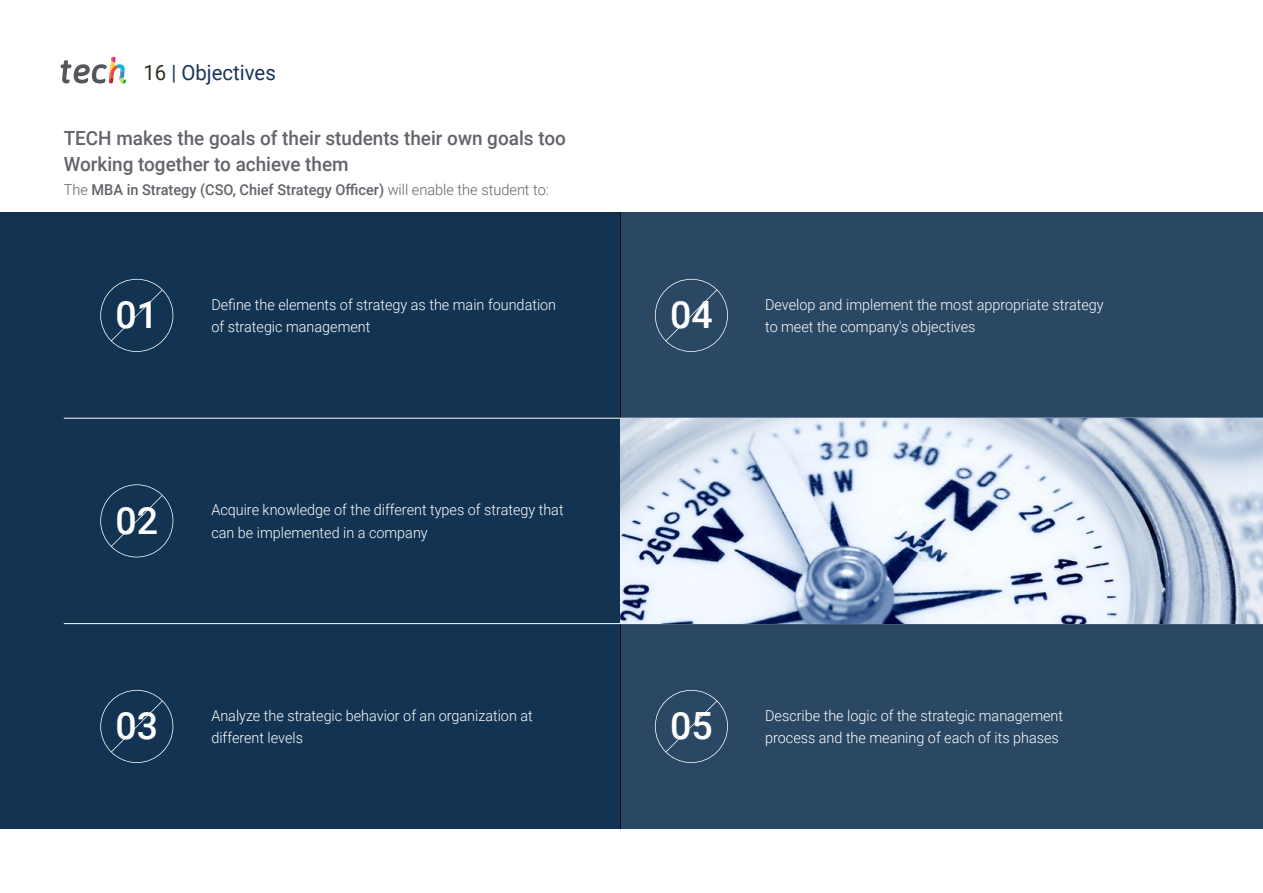
<style>
.page{position:relative;width:1263px;height:893px;background:#fff}
.page>*{position:absolute;margin:0;border:0;box-sizing:border-box;transform-origin:0 0}
.t1{font:500 37.5px "Roboto";color:#fff}
.t2{font:21px "Roboto";color:#1a355c}
.t3{font:500 19.5px/25.5px "Roboto";color:#61646a}
.t4{font:300 15px "Roboto";color:#fff;scale:.96 1}
.t5{font:500 15px "Roboto";color:#61646a}
.s1{color:#312e20}
.s2{font-weight:300}
</style>
<div class="page">
<div style="left:0;top:213px;width:621px;height:616px;background:#123352"></div>
<div style="left:621px;top:213px;width:642px;height:616px;background:#2a4763"></div>
<svg style="left:100px;top:279px;width:73px;height:73px"></svg>
<svg style="left:100px;top:690px;width:73px;height:73px"></svg>
<svg style="left:100px;top:484px;width:73px;height:73px"></svg>
<svg style="left:655px;top:279px;width:73px;height:73px"></svg>
<svg style="left:655px;top:690px;width:73px;height:73px"></svg>
<svg style="left:61px;top:57px;width:65px;height:27px"></svg>
<hr style="left:64px;top:418px;width:1199px;height:1px;background:#fff">
<hr style="left:64px;top:623px;width:1199px;height:1px;background:#fff">
<img style="left:621px;top:418px;width:642px;height:205px">
<h2 class="t2" style="left:144px;top:57px;width:134px"><span class="s1">16</span> | Objectives</h2>
<h3 class="t3" style="left:64px;top:125px;width:504px">TECH makes the goals of their students their own goals too<br>Working together to achieve them</h3>
<p class="t5" style="left:64px;top:179px;width:487px"><span class="s2">The</span> MBA in Strategy (CSO, Chief Strategy Officer) <span class="s2">will enable the student to:</span></p>
<h1 class="t1" style="left:115px;top:288px;width:44px">01</h1>
<p class="t4" style="left:211px;top:294px;width:361px">Define the elements of strategy as the main foundation</p>
<p class="t4" style="left:211px;top:316px;width:167px">of strategic management</p>
<h1 class="t1" style="left:115px;top:494px;width:44px">02</h1>
<p class="t4" style="left:211px;top:499px;width:368px">Acquire knowledge of the different types of strategy that</p>
<p class="t4" style="left:211px;top:522px;width:227px">can be implemented in a company</p>
<h1 class="t1" style="left:115px;top:699px;width:44px">03</h1>
<p class="t4" style="left:211px;top:705px;width:336px">Analyze the strategic behavior of an organization at</p>
<p class="t4" style="left:211px;top:727px;width:97px">different levels</p>
<h1 class="t1" style="left:670px;top:288px;width:44px">04</h1>
<p class="t4" style="left:765px;top:294px;width:354px">Develop and implement the most appropriate strategy</p>
<p class="t4" style="left:765px;top:316px;width:221px">to meet the company's objectives</p>
<h1 class="t1" style="left:670px;top:699px;width:44px">05</h1>
<p class="t4" style="left:765px;top:705px;width:312px">Describe the logic of the strategic management</p>
<p class="t4" style="left:765px;top:727px;width:307px">process and the meaning of each of its phases</p>
</div>
